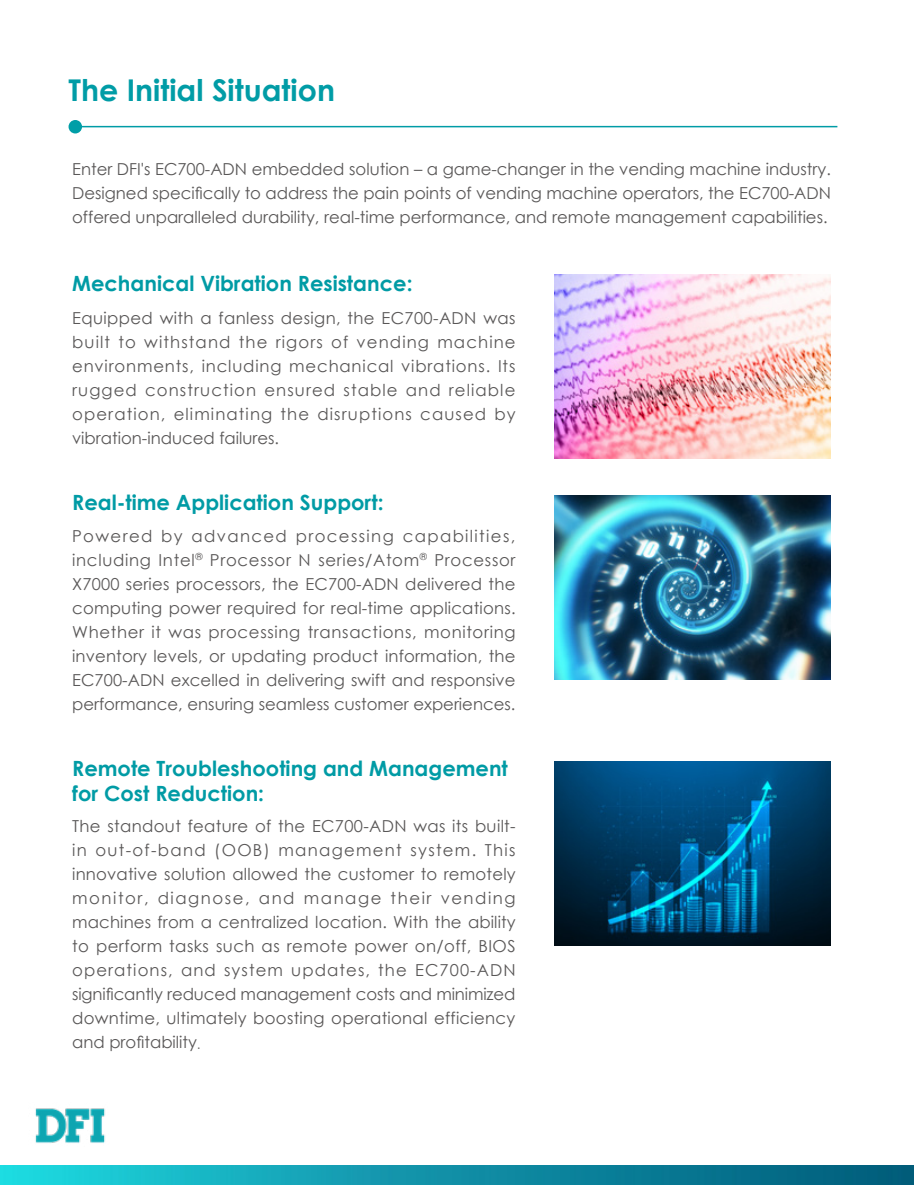
<style>
.page{position:relative;width:914px;height:1185px;background:#fff}
.page>*{position:absolute;margin:0;border:0;box-sizing:border-box;transform-origin:0 0}
.t1{font:700 30px "Century Gothic";color:#009ca6}
.t2{font:700 21px/25.2px "Century Gothic";color:#009ba5}
.t3{font:16.5px/24px "Century Gothic";color:#595757;text-align:justify}
.s1{font-family:"Adobe Ming Std";font-weight:300}
</style>
<div class="page">
<hr style="left:71px;top:126px;width:766px;height:1px;background:#009ca6">
<div style="left:69px;top:120px;width:13px;height:14px;background:#009ea7;border-radius:50%"></div>
<img style="left:555px;top:274px;width:275px;height:184px">
<img style="left:555px;top:495px;width:275px;height:184px">
<img style="left:555px;top:762px;width:275px;height:183px">
<img style="left:35px;top:1108px;width:70px;height:35px">
<img style="left:0;top:1165px;width:914px;height:20px">
<h1 class="t1" style="left:69px;top:67px;width:268px">The Initial Situation</h1>
<p class="t3" style="left:72px;top:157px;width:760px">Enter DFI's EC700-ADN embedded solution – a game-changer in the vending machine industry.<br>Designed specifically to address the pain points of vending machine operators, the EC700-ADN offered unparalleled durability, real-time performance, and remote management capabilities.</p>
<p class="t2" style="left:72px;top:270px;width:342px">Mechanical Vibration Resistance:</p>
<p class="t3" style="left:72px;top:305px;width:445px">Equipped with a fanless design, the EC700-ADN was built to withstand the rigors of vending machine environments, including mechanical vibrations. Its rugged construction ensured stable and reliable operation, eliminating the disruptions caused by vibration-induced failures.</p>
<p class="t2" style="left:72px;top:489px;width:313px">Real-time Application Support:</p>
<p class="t3" style="left:72px;top:524px;width:445px">Powered by advanced processing capabilities, including Intel<sup>®</sup> Processor N series/Atom<sup>®</sup> Processor X7000 series processors, the EC700-ADN delivered the computing power required for real-time applications.<br>Whether it was processing transactions, monitoring inventory levels, or updating product information, the EC700-ADN excelled in delivering swift and responsive performance, ensuring seamless customer experiences.</p>
<p class="t2" style="left:72px;top:754px;width:437px">Remote Troubleshooting and Management for Cost Reduction:</p>
<p class="t3" style="left:72px;top:814px;width:445px">The standout feature of the EC700-ADN was its built&shy;in out-of-band (OOB) management system. This innovative solution allowed the customer to remotely monitor, diagnose, and manage their vending machines from a centralized location. With the ability to perform tasks such as remote power on/off, BIOS operations, and system updates, the EC700-ADN significantly reduced management costs and minimized downtime, ultimately boosting operational efficiency and profitability<span class="s1">.</span></p>
</div>
